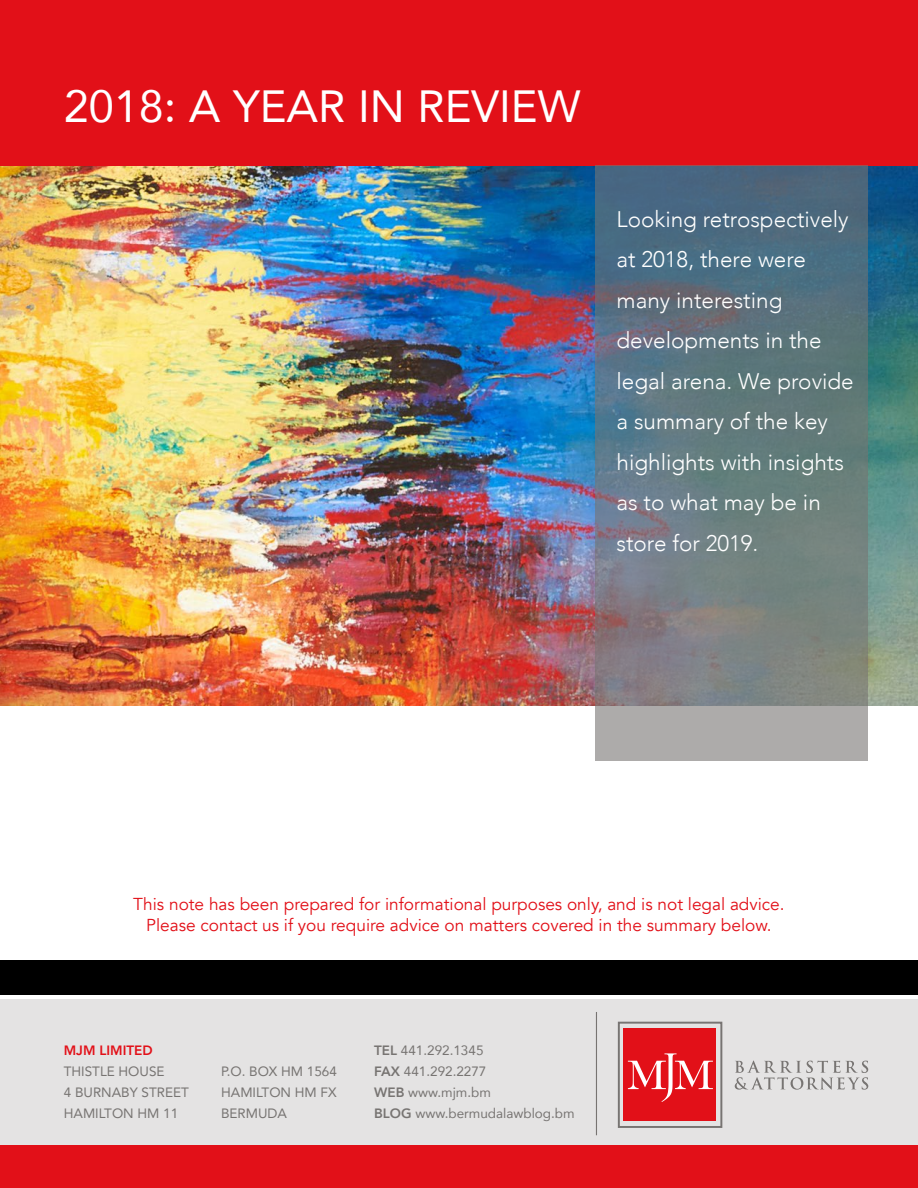
<style>
.page{position:relative;width:918px;height:1188px;background:#fff}
.page>*{position:absolute;margin:0;border:0;box-sizing:border-box;transform-origin:0 0}
.t1{font:45px "Avenir";color:#fff}
.t2{font:300 22.5px/40.5px "Avenir";color:#fff}
.t3{font:17.25px/20.7px "Avenir";color:#e21018;text-align:center}
.t4{font:13.5px/21px "Avenir";color:#777472}
.t5{font:800 13.5px "Avenir";color:#e21018}
.s1{font-weight:800}
</style>
<div class="page">
<img style="left:0;top:166px;width:918px;height:540px">
<div style="left:0;top:999px;width:918px;height:149px;background:#e4e3e3"></div>
<div style="left:0;top:0;width:918px;height:166px;background:#e21018"></div>
<div style="left:0;top:961px;width:918px;height:34px;background:#000"></div>
<div style="left:624px;top:1028px;width:92px;height:93px;background:#e21018"></div>
<svg style="left:628px;top:1053px;width:85px;height:49px"></svg>
<svg style="left:735px;top:1060px;width:133px;height:30px"></svg>
<div style="left:618px;top:1022px;width:104px;height:106px;border:2px solid #777472"></div>
<div style="left:0;top:1145px;width:918px;height:43px;background:#e21018"></div>
<hr style="left:596px;top:1012px;width:1px;height:123px;background:#777472">
<svg style="left:595px;top:166px;width:272px;height:595px;background:#6b7c84"></svg>
<h1 class="t1" style="left:64px;top:70px;width:519px">2018: A YEAR IN REVIEW</h1>
<p class="t2" style="left:617px;top:199px;width:239px">Looking retrospectively at 2018, there were many interesting developments in the legal arena. We provide a summary of the key highlights with insights as to what may be in store for 2019.</p>
<p class="t3" style="left:133px;top:894px;width:653px">This note has been prepared for informational purposes only, and is not legal advice.<br>Please contact us if you require advice on matters covered in the summary below.</p>
<p class="t5" style="left:64px;top:1040px;width:91px">MJM LIMITED</p>
<p class="t4" style="left:64px;top:1061px;width:127px">THISTLE HOUSE<br>4 BURNABY STREET<br>HAMILTON HM 11</p>
<p class="t4" style="left:221px;top:1061px;width:117px;text-align:justify">P.O. BOX HM 1564<br>HAMILTON HM FX BERMUDA</p>
<p class="t4" style="left:374px;top:1040px;width:202px"><span class="s1">TEL</span> 441.292.1345<br><span class="s1">FAX</span> 441.292.2277<br><span class="s1">WEB</span> www.mjm.bm<br><span class="s1">BLOG</span> www.bermudalawblog.bm</p>
</div>
